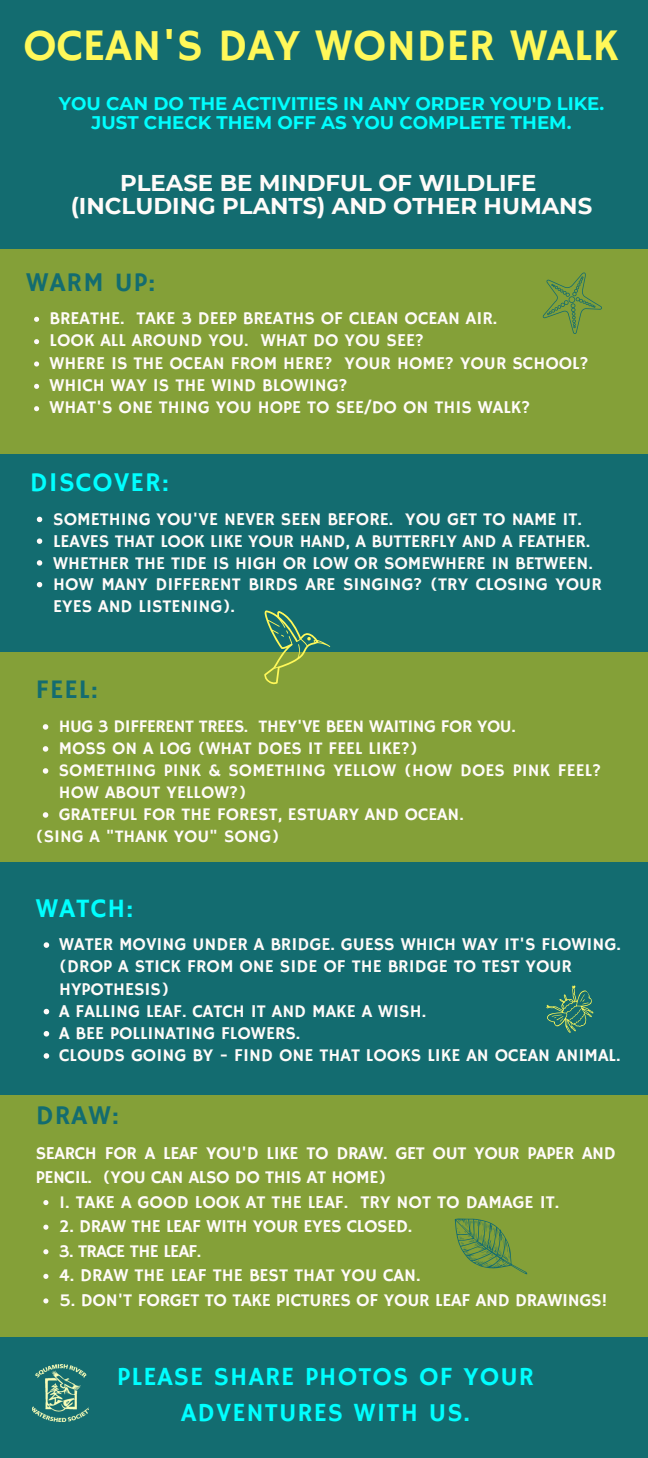
<style>
.page{position:relative;width:648px;height:1458px;background:#136c70}
.page>*{position:absolute;margin:0;border:0;box-sizing:border-box;transform-origin:0 0}
.t1{font:45px "Hammersmith One";color:#fff859}
.t2{font:27px "Hammersmith One";letter-spacing:.04em;color:#0ff}
.t3{font:27px "Hammersmith One";letter-spacing:.04em;color:#136c70}
.t4{font:26.55px "Hammersmith One";color:#136c70}
.t5{font:26.1px/35.3px "Hammersmith One";letter-spacing:.04em;color:#0ff;text-align:center}
.t6{font:700 22.72px/22.9px "Montserrat";color:#fffbf9;text-align:center}
.t7{font:700 18.22px/18.4px "Montserrat";color:#0ff;text-align:center}
.t8{font:18px/22.3px "Hammersmith One";color:#fffbf9}
.t9{font:18px/24.5px "Hammersmith One";letter-spacing:-.02em;color:#fffbf9}
.t10{font:18px "Hammersmith One";letter-spacing:-.035em;color:#fffbf9}
.t11{font:17.78px "Hammersmith One";color:#fffbf9}
.t12{font:17.78px "Hammersmith One";letter-spacing:-.025em;color:#fffbf9}
</style>
<div class="page">
<div style="left:0;top:1095px;width:648px;height:242px;background:#84a038"></div>
<div style="left:0;top:652px;width:648px;height:209px;background:#84a038"></div>
<div style="left:0;top:56px;width:648px;height:398px;background:#84a038"></div>
<div style="left:0;top:0;width:648px;height:248px;background:#136c70"></div>
<svg style="left:546px;top:985px;width:48px;height:48px"></svg>
<svg style="left:34px;top:317px;width:5px;height:5px"></svg>
<svg style="left:34px;top:339px;width:5px;height:5px"></svg>
<svg style="left:34px;top:361px;width:5px;height:6px"></svg>
<svg style="left:34px;top:384px;width:5px;height:5px"></svg>
<svg style="left:34px;top:406px;width:5px;height:5px"></svg>
<svg style="left:43px;top:724px;width:5px;height:6px"></svg>
<svg style="left:43px;top:746px;width:5px;height:6px"></svg>
<svg style="left:43px;top:768px;width:5px;height:6px"></svg>
<svg style="left:43px;top:812px;width:5px;height:6px"></svg>
<svg style="left:44px;top:942px;width:5px;height:6px"></svg>
<svg style="left:44px;top:1009px;width:5px;height:5px"></svg>
<svg style="left:44px;top:1031px;width:5px;height:6px"></svg>
<svg style="left:44px;top:1053px;width:5px;height:6px"></svg>
<svg style="left:43px;top:1200px;width:5px;height:5px"></svg>
<svg style="left:43px;top:1225px;width:5px;height:5px"></svg>
<svg style="left:43px;top:1249px;width:5px;height:5px"></svg>
<svg style="left:43px;top:1274px;width:5px;height:5px"></svg>
<svg style="left:43px;top:1298px;width:5px;height:5px"></svg>
<svg style="left:37px;top:517px;width:5px;height:5px"></svg>
<svg style="left:37px;top:538px;width:5px;height:6px"></svg>
<svg style="left:37px;top:560px;width:5px;height:6px"></svg>
<svg style="left:37px;top:582px;width:5px;height:5px"></svg>
<img style="left:32px;top:1364px;width:56px;height:58px">
<svg style="left:455px;top:1219px;width:72px;height:55px"></svg>
<svg style="left:542px;top:272px;width:60px;height:62px"></svg>
<svg style="left:264px;top:610px;width:67px;height:75px"></svg>
<h1 class="t1" style="left:23px;top:19px;width:597px">OCEAN'S DAY WONDER WALK</h1>
<p class="t7" style="left:59px;top:95px;width:547px">YOU CAN DO THE ACTIVITIES IN ANY ORDER YOU'D LIKE.<br>JUST CHECK THEM OFF AS YOU COMPLETE THEM.</p>
<p class="t6" style="left:71px;top:171px;width:523px">PLEASE BE MINDFUL OF WILDLIFE (INCLUDING PLANTS) AND OTHER HUMANS</p>
<h2 class="t3" style="left:26px;top:267px;width:131px">WARM UP:</h2>
<p class="t8" style="left:50px;top:308px;width:541px">BREATHE. TAKE 3 DEEP BREATHS OF CLEAN OCEAN AIR.<br>LOOK ALL AROUND YOU. WHAT DO YOU SEE?<br>WHERE IS THE OCEAN FROM HERE? YOUR HOME? YOUR SCHOOL?<br>WHICH WAY IS THE WIND BLOWING?<br>WHAT'S ONE THING YOU HOPE TO SEE/DO ON THIS WALK?</p>
<h2 class="t2" style="left:30px;top:467px;width:140px">DISCOVER:</h2>
<p class="t8" style="left:53px;top:509px;width:550px">SOMETHING YOU'VE NEVER SEEN BEFORE. YOU GET TO NAME IT.<br>LEAVES THAT LOOK LIKE YOUR HAND, A BUTTERFLY AND A FEATHER.<br>WHETHER THE TIDE IS HIGH OR LOW OR SOMEWHERE IN BETWEEN.<br>HOW MANY DIFFERENT BIRDS ARE SINGING? (TRY CLOSING YOUR EYES AND LISTENING).</p>
<h3 class="t4" style="left:36px;top:675px;width:63px">FEEL:</h3>
<p class="t12" style="left:59px;top:716px;width:458px">HUG 3 DIFFERENT TREES. THEY'VE BEEN WAITING FOR YOU.</p>
<p class="t11" style="left:59px;top:738px;width:361px">MOSS ON A LOG (WHAT DOES IT FEEL LIKE?)</p>
<p class="t11" style="left:59px;top:760px;width:544px">SOMETHING PINK &amp; SOMETHING YELLOW (HOW DOES PINK FEEL?</p>
<p class="t11" style="left:59px;top:782px;width:189px">HOW ABOUT YELLOW?)</p>
<p class="t11" style="left:59px;top:804px;width:407px">GRATEFUL FOR THE FOREST, ESTUARY AND OCEAN.</p>
<p class="t11" style="left:36px;top:826px;width:245px">(SING A "THANK YOU" SONG)</p>
<h2 class="t2" style="left:36px;top:893px;width:99px">WATCH:</h2>
<p class="t8" style="left:59px;top:934px;width:563px">WATER MOVING UNDER A BRIDGE. GUESS WHICH WAY IT'S FLOWING. (DROP A STICK FROM ONE SIDE OF THE BRIDGE TO TEST YOUR HYPOTHESIS)<br>A FALLING LEAF. CATCH IT AND MAKE A WISH.<br>A BEE POLLINATING FLOWERS.<br>CLOUDS GOING BY - FIND ONE THAT LOOKS LIKE AN OCEAN ANIMAL.</p>
<h2 class="t3" style="left:36px;top:1100px;width:85px">DRAW:</h2>
<p class="t9" style="left:36px;top:1141px;width:582px">SEARCH FOR A LEAF YOU'D LIKE TO DRAW. GET OUT YOUR PAPER AND<br>PENCIL. (YOU CAN ALSO DO THIS AT HOME)</p>
<p class="t8" style="left:59px;top:1192px;width:502px">1. TAKE A GOOD LOOK AT THE LEAF. TRY NOT TO DAMAGE IT.</p>
<p class="t9" style="left:59px;top:1215px;width:355px">2. DRAW THE LEAF WITH YOUR EYES CLOSED.</p>
<p class="t10" style="left:59px;top:1241px;width:144px">3. TRACE THE LEAF.</p>
<p class="t8" style="left:59px;top:1265px;width:363px">4. DRAW THE LEAF THE BEST THAT YOU CAN.</p>
<p class="t8" style="left:59px;top:1290px;width:550px">5. DON'T FORGET TO TAKE PICTURES OF YOUR LEAF AND DRAWINGS!</p>
<h3 class="t5" style="left:117px;top:1360px;width:418px">PLEASE SHARE PHOTOS OF YOUR<br>ADVENTURES WITH US.</h3>
</div>
